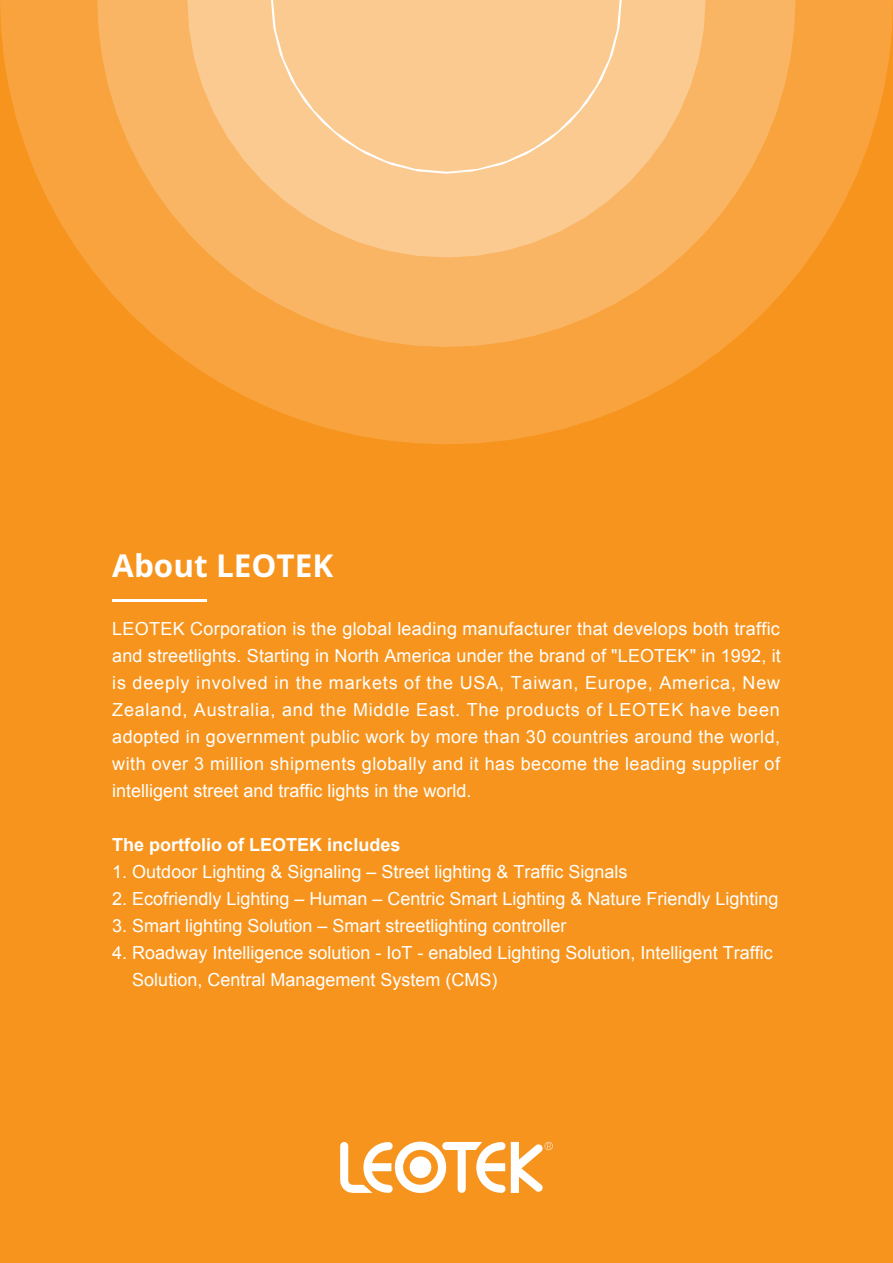
<style>
.page{position:relative;width:893px;height:1263px;background:#f7941d}
.page>*{position:absolute;margin:0;border:0;box-sizing:border-box;transform-origin:0 0}
.t1{font:700 31.5px "Noto Sans";color:#fff}
.t2{font:18px/27px "Arial";color:#fff;text-align:justify}
.t3{font:700 18px "Arial";color:#fff}
</style>
<div class="page">
<svg style="left:0;top:0;width:893px;height:444px"></svg>
<svg style="left:97px;top:0;width:699px;height:347px;background:#f8ab4f"></svg>
<svg style="left:187px;top:0;width:519px;height:257px;background:#f9c17d"></svg>
<div style="left:271px;top:0;width:351px;height:174px;background:#faca90"></div>
<svg style="left:340px;top:1141px;width:213px;height:52px"></svg>
<hr style="left:112px;top:599px;width:95px;height:3px;background:#fff">
<h1 class="t1" style="left:112px;top:543px;width:223px">About LEOTEK</h1>
<p class="t2" style="left:112px;top:616px;width:670px">LEOTEK Corporation is the global leading manufacturer that develops both traffic and streetlights. Starting in North America under the brand of "LEOTEK" in 1992, it is deeply involved in the markets of the USA, Taiwan, Europe, America, New Zealand, Australia, and the Middle East. The products of LEOTEK have been adopted in government public work by more than 30 countries around the world, with over 3 million shipments globally and it has become the leading supplier of intelligent street and traffic lights in the world.</p>
<p class="t3" style="left:112px;top:833px;width:290px">The portfolio of LEOTEK includes</p>
<p class="t2" style="left:112px;top:859px;width:517px">1. Outdoor Lighting &amp; Signaling – Street lighting &amp; Traffic Signals</p>
<p class="t2" style="left:112px;top:886px;width:668px">2. Ecofriendly Lighting – Human – Centric Smart Lighting &amp; Nature Friendly Lighting</p>
<p class="t2" style="left:112px;top:913px;width:456px">3. Smart lighting Solution – Smart streetlighting controller</p>
<p class="t2" style="left:132px;top:940px;width:642px;text-indent:-20px">4. Roadway Intelligence solution - IoT - enabled Lighting Solution, Intelligent Traffic<br>Solution, Central Management System (CMS)</p>
</div>
